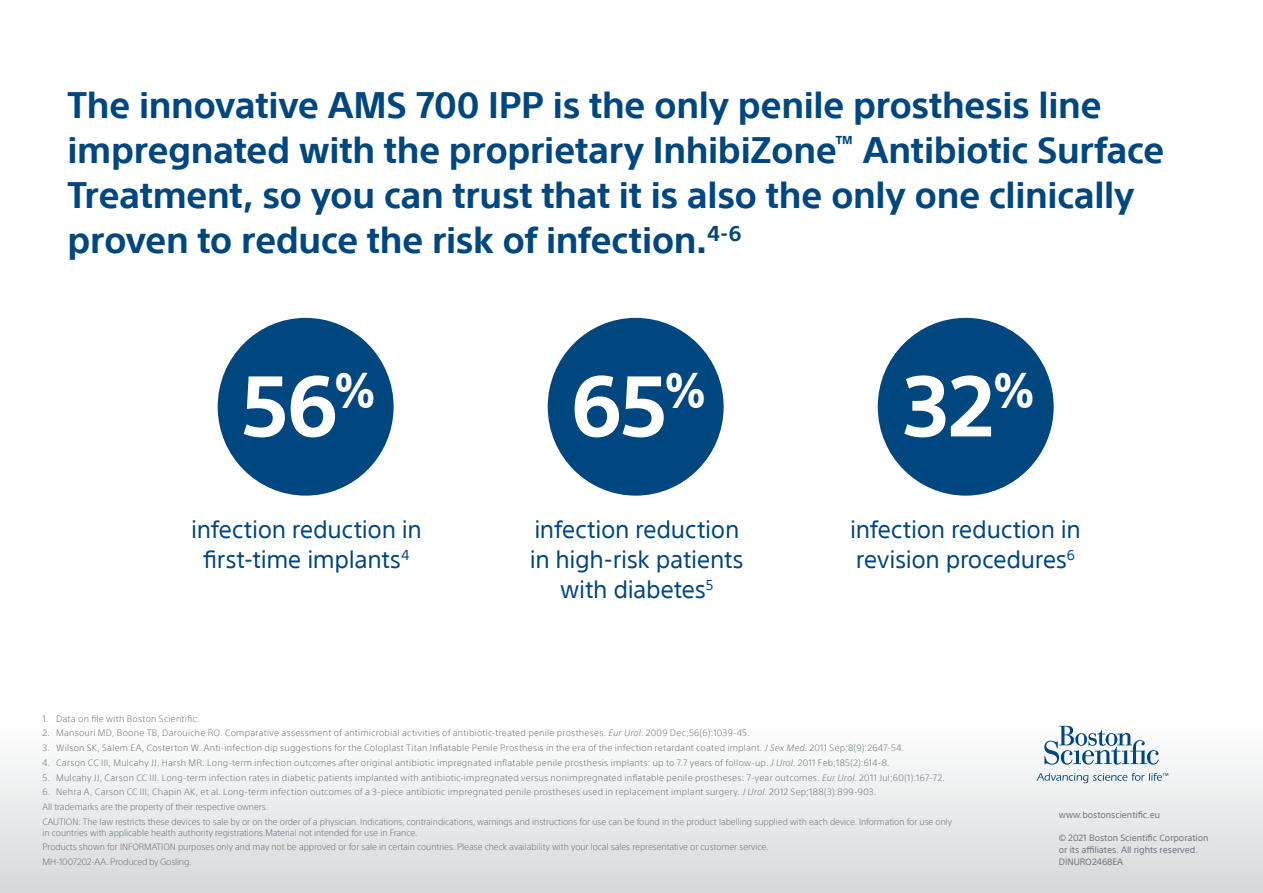
<style>
.page{position:relative;width:1263px;height:893px;background:#fff}
.page>*{position:absolute;margin:0;border:0;box-sizing:border-box;transform-origin:0 0}
.t1{font:700 84px "SST";color:#fff}
.t2{font:700 36px/45px "SST";letter-spacing:-.01em;color:#00467f}
.t3{font:24px/30px "SST";letter-spacing:-.015em;color:#00467f;text-align:center}
.t4{font:300 9px "SST";letter-spacing:.02em;color:#6a747b}
.t5{font:300 9px/14.7px "SST";letter-spacing:-.005em;color:#6a747b}
.t6{font:9px/12px "SST";letter-spacing:-.005em;color:#6a747b}
.s1{font-style:italic}
</style>
<div class="page">
<div style="left:0;top:723px;width:1263px;height:170px;background:linear-gradient(to bottom,#fefefe,#d6d9db)"></div>
<div style="left:218px;top:318px;width:176px;height:178px;background:#00467f;border-radius:50%"></div>
<svg style="left:1044px;top:726px;width:115px;height:39px"></svg>
<svg style="left:1036px;top:773px;width:132px;height:10px"></svg>
<div style="left:548px;top:318px;width:176px;height:178px;background:#00467f;border-radius:50%"></div>
<div style="left:878px;top:318px;width:176px;height:178px;background:#00467f;border-radius:50%"></div>
<h2 class="t2" style="left:68px;top:83px;width:1098px">The innovative AMS 700 IPP is the only penile prosthesis line impregnated with the proprietary InhibiZone<sup>™</sup> Antibiotic Surface Treatment, so you can trust that it is also the only one clinically proven to reduce the risk of infection.<sup>4-6</sup></h2>
<h1 class="t1" style="left:241px;top:357px;width:136px">56<sup>%</sup></h1>
<h3 class="t3" style="left:191px;top:514px;width:232px">infection reduction in first-time implants<sup>4</sup></h3>
<h1 class="t1" style="left:571px;top:357px;width:136px">65<sup>%</sup></h1>
<h3 class="t3" style="left:530px;top:514px;width:216px">infection reduction in high-risk patients with diabetes<sup>5</sup></h3>
<h1 class="t1" style="left:902px;top:357px;width:134px">32<sup>%</sup></h1>
<h3 class="t3" style="left:850px;top:514px;width:232px;text-align:left">infection reduction in revision procedures<sup>6</sup></h3>
<p class="t4" style="left:43px;top:713px;width:158px">1. Data on file with Boston Scientific.</p>
<p class="t4" style="left:43px;top:728px;width:709px">2. Mansouri MD, Boone TB, Darouiche RO. Comparative assessment of antimicrobial activities of antibiotic-treated penile prostheses. <span class="s1">Eur Urol</span>. 2009 Dec;56(6):1039-45.</p>
<p class="t4" style="left:43px;top:743px;width:863px">3. Wilson SK, Salem EA, Costerton W. Anti-infection dip suggestions for the Coloplast Titan Inflatable Penile Prosthesis in the era of the infection retardant coated implant. <span class="s1">J Sex Med</span>. 2011 Sep;8(9):2647-54.</p>
<p class="t4" style="left:43px;top:757px;width:848px">4. Carson CC III, Mulcahy JJ, Harsh MR. Long-term infection outcomes after original antibiotic impregnated inflatable penile prosthesis implants: up to 7.7 years of follow-up. <span class="s1">J Urol</span>. 2011 Feb;185(2):614-8.</p>
<p class="t4" style="left:43px;top:772px;width:904px">5. Mulcahy JJ, Carson CC III. Long-term infection rates in diabetic patients implanted with antibiotic-impregnated versus nonimpregnated inflatable penile prostheses: 7-year outcomes. <span class="s1">Eur Urol</span>. 2011 Jul;60(1):167-72.</p>
<p class="t5" style="left:43px;top:785px;width:911px">6. Nehra A, Carson CC III, Chapin AK, et al. Long-term infection outcomes of a 3-piece antibiotic impregnated penile prostheses used in replacement implant surgery. <span class="s1">J Urol</span>. 2012 Sep;188(3):899-903.<br>All trademarks are the property of their respective owners.<br>CAUTION: The law restricts these devices to sale by or on the order of a physician. Indications, contraindications, warnings and instructions for use can be found in the product labelling supplied with each device. Information for use only</p>
<p class="t5" style="left:43px;top:825px;width:727px">in countries with applicable health authority registrations.Material not intended for use in France.<br>Products shown for INFORMATION purposes only and may not be approved or for sale in certain countries. Please check availability with your local sales representative or customer service.<br>MH-1007202-AA. Produced by Gosling.</p>
<p class="t6" style="left:1059px;top:832px;width:151px">© 2021 Boston Scientific Corporation or its affiliates. All rights reserved.<br>DINURO2468EA</p>
<p class="t6" style="left:1059px;top:808px;width:103px">www.bostonscientific.eu</p>
</div>
